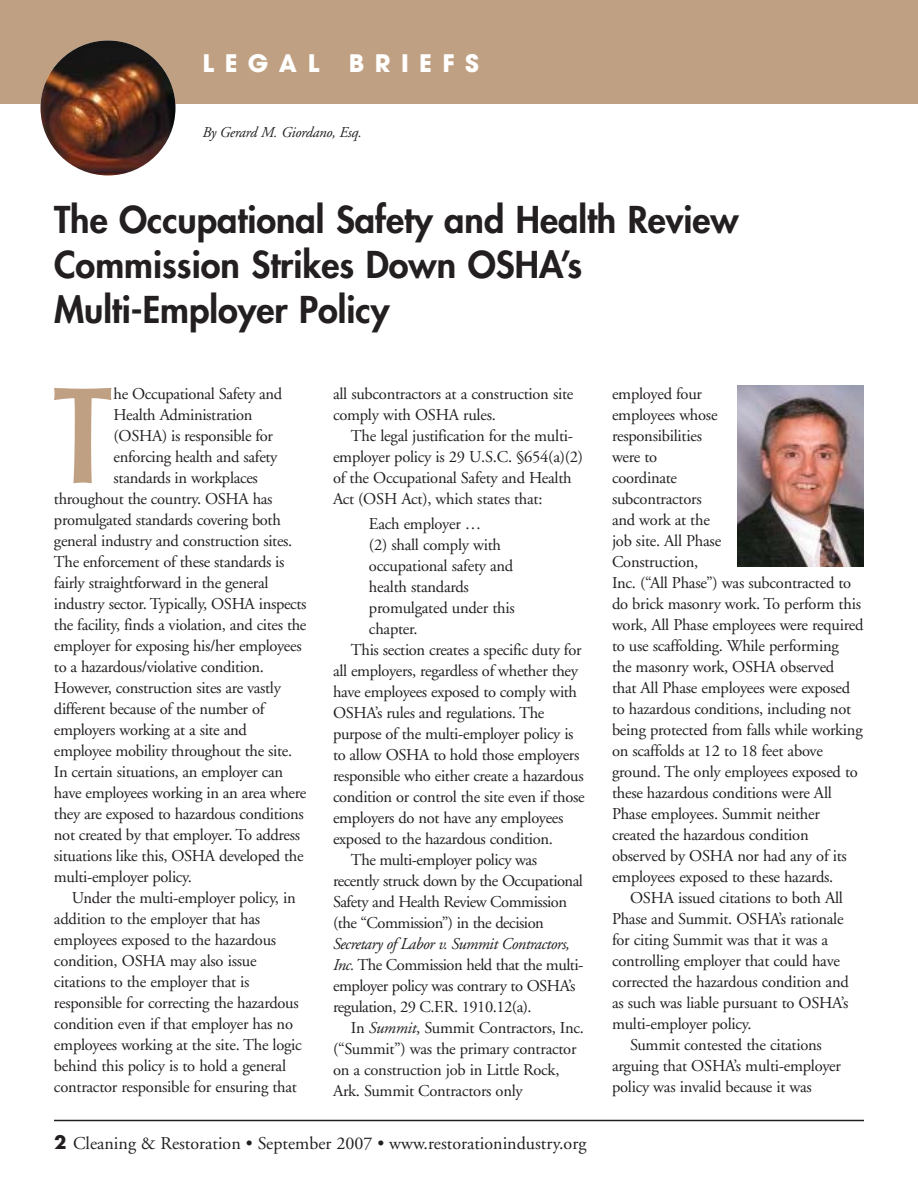
<style>
.page{position:relative;width:918px;height:1188px;background:#fff}
.page>*{position:absolute;margin:0;border:0;box-sizing:border-box;transform-origin:0 0}
.t1{font:700 139.35px "Optima";color:#c0a083;scale:.8 1}
.t2{font:800 36px/45px "Futura";color:#231f20}
.t3{font:700 24px "Avant Garde";letter-spacing:.44em;color:#fff}
.t4{font:18px "Adobe Garamond";color:#231f20}
.t5{font:16.5px/21px "Adobe Garamond";letter-spacing:-.015em;color:#231f20}
.t6{font:italic 15px "Adobe Garamond";letter-spacing:-.015em;color:#231f20}
.s1{font-style:italic}
.s2{font-family:"Futura";font-weight:700}
</style>
<div class="page">
<hr style="left:54px;top:1120px;width:810px;height:1px;background:#231f20">
<div style="left:0;top:0;width:918px;height:104px;background:#c0a083"></div>
<img style="left:40px;top:40px;width:136px;height:136px;border-radius:50%">
<img style="left:737px;top:386px;width:127px;height:181px">
<h3 class="t3" style="left:202px;top:54px;width:278px">LEGAL BRIEFS</h3>
<p class="t6" style="left:202px;top:126px;width:161px">By Gerard M. Giordano, Esq.</p>
<h2 class="t2" style="left:54px;top:200px;width:686px">The Occupational Safety and Health Review<br>Commission Strikes Down OSHA’s<br>Multi-Employer Policy</h2>
<h1 class="t1" style="left:52px;top:378px;width:79px">T</h1>
<p class="t5" style="left:114px;top:385px;width:170px">he Occupational Safety and</p>
<p class="t5" style="left:114px;top:406px;width:140px">Health Administration</p>
<p class="t5" style="left:114px;top:427px;width:161px">(OSHA) is responsible for</p>
<p class="t5" style="left:114px;top:448px;width:165px">enforcing health and safety</p>
<p class="t5" style="left:114px;top:469px;width:146px">standards in workplaces</p>
<p class="t5" style="left:54px;top:490px;width:220px">throughout the country. OSHA has</p>
<p class="t5" style="left:54px;top:511px;width:228px">promulgated standards covering both</p>
<p class="t5" style="left:54px;top:532px;width:240px">general industry and construction sites.</p>
<p class="t5" style="left:54px;top:553px;width:232px">The enforcement of these standards is</p>
<p class="t5" style="left:54px;top:574px;width:216px">fairly straightforward in the general</p>
<p class="t5" style="left:54px;top:595px;width:254px">industry sector. Typically, OSHA inspects</p>
<p class="t5" style="left:54px;top:616px;width:254px">the facility, finds a violation, and cites the</p>
<p class="t5" style="left:54px;top:637px;width:249px">employer for exposing his/her employees</p>
<p class="t5" style="left:54px;top:658px;width:212px">to a hazardous/violative condition.</p>
<p class="t5" style="left:54px;top:679px;width:228px">However, construction sites are vastly</p>
<p class="t5" style="left:54px;top:700px;width:212px">different because of the number of</p>
<p class="t5" style="left:54px;top:721px;width:194px">employers working at a site and</p>
<p class="t5" style="left:54px;top:742px;width:240px">employee mobility throughout the site.</p>
<p class="t5" style="left:54px;top:763px;width:231px">In certain situations, an employer can</p>
<p class="t5" style="left:54px;top:784px;width:254px">have employees working in an area where</p>
<p class="t5" style="left:54px;top:805px;width:251px">they are exposed to hazardous conditions</p>
<p class="t5" style="left:54px;top:826px;width:248px">not created by that employer. To address</p>
<p class="t5" style="left:54px;top:847px;width:251px">situations like this, OSHA developed the</p>
<p class="t5" style="left:54px;top:868px;width:139px">multi-employer policy.</p>
<p class="t5" style="left:72px;top:889px;width:225px">Under the multi-employer policy, in</p>
<p class="t5" style="left:54px;top:910px;width:208px">addition to the employer that has</p>
<p class="t5" style="left:54px;top:931px;width:224px">employees exposed to the hazardous</p>
<p class="t5" style="left:54px;top:952px;width:204px">condition, OSHA may also issue</p>
<p class="t5" style="left:54px;top:973px;width:197px">citations to the employer that is</p>
<p class="t5" style="left:54px;top:994px;width:246px">responsible for correcting the hazardous</p>
<p class="t5" style="left:54px;top:1015px;width:241px">condition even if that employer has no</p>
<p class="t5" style="left:54px;top:1036px;width:249px">employees working at the site. The logic</p>
<p class="t5" style="left:54px;top:1057px;width:234px">behind this policy is to hold a general</p>
<p class="t5" style="left:54px;top:1078px;width:245px">contractor responsible for ensuring that</p>
<p class="t5" style="left:333px;top:384px;width:242px">all subcontractors at a construction site comply with OSHA rules.</p>
<p class="t5" style="left:333px;top:426px;width:252px;text-indent:18px">The legal justification for the multi&shy;employer policy is 29 U.S.C. §654(a)(2) of the Occupational Safety and Health Act (OSH Act), which states that:</p>
<p class="t5" style="left:369px;top:515px;width:114px">Each employer …</p>
<p class="t5" style="left:369px;top:536px;width:134px">(2) shall comply with</p>
<p class="t5" style="left:369px;top:557px;width:146px">occupational safety and</p>
<p class="t5" style="left:369px;top:578px;width:101px">health standards</p>
<p class="t5" style="left:369px;top:599px;width:147px">promulgated under this</p>
<p class="t5" style="left:369px;top:620px;width:50px">chapter.</p>
<p class="t5" style="left:351px;top:641px;width:232px">This section creates a specific duty for</p>
<p class="t5" style="left:333px;top:662px;width:247px">all employers, regardless of whether they</p>
<p class="t5" style="left:333px;top:683px;width:246px">have employees exposed to comply with</p>
<p class="t5" style="left:333px;top:704px;width:213px">OSHA’s rules and regulations. The</p>
<p class="t5" style="left:333px;top:725px;width:242px">purpose of the multi-employer policy is</p>
<p class="t5" style="left:333px;top:746px;width:248px">to allow OSHA to hold those employers</p>
<p class="t5" style="left:333px;top:767px;width:252px">responsible who either create a hazardous</p>
<p class="t5" style="left:333px;top:788px;width:253px">condition or control the site even if those</p>
<p class="t5" style="left:333px;top:809px;width:232px">employers do not have any employees</p>
<p class="t5" style="left:333px;top:830px;width:221px">exposed to the hazardous condition.</p>
<p class="t5" style="left:351px;top:851px;width:188px">The multi-employer policy was</p>
<p class="t5" style="left:333px;top:872px;width:252px">recently struck down by the Occupational</p>
<p class="t5" style="left:333px;top:893px;width:236px">Safety and Health Review Commission</p>
<p class="t5" style="left:333px;top:914px;width:212px">(the “Commission”) in the decision</p>
<p class="t5" style="left:333px;top:935px;width:252px"><span class="s1">Secretary of Labor v. Summit Contractors, Inc.</span> The Commission held that the multi&shy;employer policy was contrary to OSHA’s regulation, 29 C.F.R. 1910.12(a).</p>
<p class="t5" style="left:333px;top:1019px;width:252px;text-indent:18px">In <span class="s1">Summit</span>, Summit Contractors, Inc. (“Summit”) was the primary contractor on a construction job in Little Rock, Ark. Summit Contractors only</p>
<p class="t4" style="left:54px;top:1136px;width:534px"><span class="s2">2</span> Cleaning &amp; Restoration • September 2007 • www.restorationindustry.org</p>
<p class="t5" style="left:612px;top:384px;width:253px">employed four<br>employees whose<br>responsibilities<br>were to<br>coordinate<br>subcontractors<br>and work at the<br>job site. All Phase<br>Construction,<br>Inc. (“All Phase”) was subcontracted to do brick masonry work. To perform this work, All Phase employees were required to use scaffolding. While performing<br>the masonry work, OSHA observed<br>that All Phase employees were exposed to hazardous conditions, including not being protected from falls while working on scaffolds at 12 to 18 feet above ground. The only employees exposed to these hazardous conditions were All<br>Phase employees. Summit neither created the hazardous condition observed by OSHA nor had any of its employees exposed to these hazards.</p>
<p class="t5" style="left:630px;top:888px;width:214px">OSHA issued citations to both All</p>
<p class="t5" style="left:612px;top:909px;width:233px">Phase and Summit. OSHA’s rationale</p>
<p class="t5" style="left:612px;top:930px;width:218px">for citing Summit was that it was a</p>
<p class="t5" style="left:612px;top:951px;width:230px">controlling employer that could have</p>
<p class="t5" style="left:612px;top:972px;width:238px">corrected the hazardous condition and</p>
<p class="t5" style="left:612px;top:993px;width:238px">as such was liable pursuant to OSHA’s</p>
<p class="t5" style="left:612px;top:1014px;width:141px">multi-employer policy.</p>
<p class="t5" style="left:630px;top:1035px;width:193px">Summit contested the citations</p>
<p class="t5" style="left:612px;top:1056px;width:231px">arguing that OSHA’s multi-employer</p>
<p class="t5" style="left:612px;top:1077px;width:201px">policy was invalid because it was</p>
</div>
